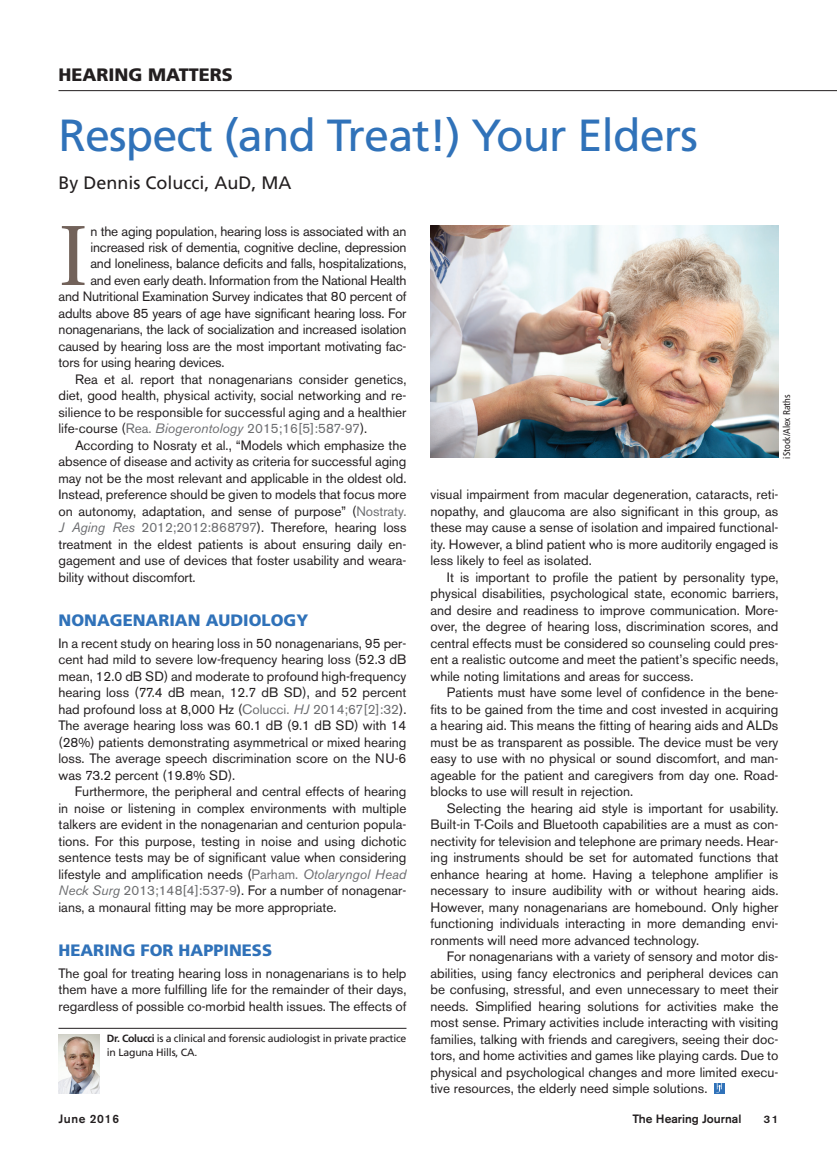
<style>
.page{position:relative;width:837px;height:1161px;background:#fff}
.page>*{position:absolute;margin:0;border:0;box-sizing:border-box;transform-origin:0 0}
.t1{font:84.15px "Stone Serif";color:#72625a}
.t2{font:45px "Frutiger";letter-spacing:-.02em;color:#3072b9}
.t3{font:18px "Frutiger";color:#231f20}
.t4{font:900 18px "Frutiger";color:#231f20}
.t5{font:900 16.5px "Frutiger";color:#3072b9}
.t6{font:13.5px/16.5px "Akzidenz Grotesk BE";letter-spacing:-.005em;color:#231f20;text-align:justify}
.t7{font:13.5px "Akzidenz Grotesk BE";color:#6c6d70}
.t8{font:500 12px "Akzidenz Grotesk BE";color:#231f20}
.t9{font:500 12px "Akzidenz Grotesk BE";letter-spacing:.05em;color:#231f20}
.t10{font:500 10.8px "Akzidenz Grotesk BE";color:#231f20;scale:1.11 1}
.t11{font:10.5px/13.5px "Frutiger";letter-spacing:-.02em;color:#231f20}
.t12{font:condensed 9.75px "Frutiger";color:#231f20}
.s1{color:#231f20}
.s2{font-style:italic}
.s3{color:#6c6d70}
.s4{font-style:italic;color:#6c6d70}
.s5{font-weight:700}
</style>
<div class="page">
<hr style="left:58px;top:90px;width:779px;height:1px;background:#231f20">
<div style="left:714px;top:1083px;width:10px;height:11px;background:#3072b9"></div>
<svg style="left:716px;top:1083px;width:6px;height:10px"></svg>
<hr style="left:58px;top:1028px;width:348px;height:1px;background:#231f20">
<img style="left:58px;top:1035px;width:42px;height:59px">
<img style="left:430px;top:226px;width:348px;height:232px">
<h3 class="t4" style="left:58px;top:64px;width:176px">HEARING MATTERS</h3>
<h2 class="t2" style="left:58px;top:109px;width:641px">Respect (and Treat!) Your Elders</h2>
<h3 class="t3" style="left:58px;top:172px;width:234px">By Dennis Colucci, AuD, MA</h3>
<h1 class="t1" style="left:58px;top:206px;width:31px">I</h1>
<p class="t6" style="left:90px;top:223px;width:318px">n the aging population, hearing loss is associated with an</p>
<p class="t6" style="left:90px;top:239px;width:318px">increased risk of dementia, cognitive decline, depression</p>
<p class="t6" style="left:90px;top:256px;width:318px">and loneliness, balance deficits and falls, hospitalizations,</p>
<p class="t6" style="left:90px;top:272px;width:318px">and even early death. Information from the National Health</p>
<p class="t6" style="left:59px;top:289px;width:350px">and Nutritional Examination Survey indicates that 80 percent of</p>
<p class="t6" style="left:59px;top:305px;width:349px">adults above 85 years of age have significant hearing loss. For</p>
<p class="t6" style="left:59px;top:322px;width:349px">nonagenarians, the lack of socialization and increased isolation</p>
<p class="t6" style="left:59px;top:338px;width:350px">caused by hearing loss are the most important motivating fac-</p>
<p class="t6" style="left:59px;top:355px;width:168px">tors for using hearing devices.</p>
<p class="t6" style="left:75px;top:371px;width:333px">Rea et al. report that nonagenarians consider genetics,</p>
<p class="t6" style="left:59px;top:388px;width:350px">diet, good health, physical activity, social networking and re-</p>
<p class="t6" style="left:59px;top:404px;width:350px">silience to be responsible for successful aging and a healthier</p>
<p class="t7" style="left:59px;top:421px;width:310px"><span class="s1">life-course (</span>Rea. <span class="s2">Biogerontology</span> 2015;16[5]:587-97<span class="s1">).</span></p>
<p class="t6" style="left:75px;top:437px;width:333px">According to Nosraty et al., “Models which emphasize the</p>
<p class="t6" style="left:59px;top:454px;width:350px">absence of disease and activity as criteria for successful aging</p>
<p class="t6" style="left:59px;top:470px;width:349px">may not be the most relevant and applicable in the oldest old.</p>
<p class="t6" style="left:59px;top:487px;width:349px">Instead, preference should be given to models that focus more</p>
<p class="t6" style="left:59px;top:503px;width:349px">on autonomy, adaptation, and sense of purpose” (<span class="s3">Nostraty.</span></p>
<p class="t6" style="left:59px;top:520px;width:350px"><span class="s4">J Aging Res</span> <span class="s3">2012;2012:868797</span>). Therefore, hearing loss</p>
<p class="t6" style="left:59px;top:536px;width:350px">treatment in the eldest patients is about ensuring daily en-</p>
<p class="t6" style="left:59px;top:553px;width:350px">gagement and use of devices that foster usability and weara-</p>
<p class="t6" style="left:59px;top:569px;width:139px">bility without discomfort.</p>
<p class="t5" style="left:58px;top:610px;width:251px">NONAGENARIAN AUDIOLOGY</p>
<p class="t6" style="left:58px;top:635px;width:350px">In a recent study on hearing loss in 50 nonagenarians, 95 per&shy;cent had mild to severe low-frequency hearing loss (52.3 dB mean, 12.0 dB SD) and moderate to profound high-frequency hearing loss (77.4 dB mean, 12.7 dB SD), and 52 percent had profound loss at 8,000 Hz (<span class="s3">Colucci.</span> <span class="s4">HJ</span> <span class="s3">2014;67[2]:32</span>).<br>The average hearing loss was 60.1 dB (9.1 dB SD) with 14 (28%) patients demonstrating asymmetrical or mixed hearing loss. The average speech discrimination score on the NU-6 was 73.2 percent (19.8% SD).</p>
<p class="t6" style="left:58px;top:784px;width:350px;text-indent:16px">Furthermore, the peripheral and central effects of hearing in noise or listening in complex environments with multiple talkers are evident in the nonagenarian and centurion popula&shy;tions. For this purpose, testing in noise and using dichotic sentence tests may be of significant value when considering lifestyle and amplification needs (<span class="s3">Parham.</span> <span class="s4">Otolaryngol Head Neck Surg</span> <span class="s3">2013;148[4]:537-9</span>). For a number of nonagenar&shy;ians, a monaural fitting may be more appropriate.</p>
<p class="t5" style="left:58px;top:940px;width:215px">HEARING FOR HAPPINESS</p>
<p class="t6" style="left:58px;top:965px;width:350px">The goal for treating hearing loss in nonagenarians is to help them have a more fulfilling life for the remainder of their days, regardless of possible co-morbid health issues. The effects of</p>
<p class="t11" style="left:107px;top:1032px;width:301px"><span class="s5">Dr. Colucci</span> is a clinical and forensic audiologist in private practice in Laguna Hills, CA.</p>
<p class="t12" style="left:781px;top:459px;width:66px;rotate:-90deg">iStock/Alex Raths</p>
<p class="t6" style="left:430px;top:487px;width:350px">visual impairment from macular degeneration, cataracts, reti&shy;nopathy, and glaucoma are also significant in this group, as these may cause a sense of isolation and impaired functional&shy;ity. However, a blind patient who is more auditorily engaged is less likely to feel as isolated.</p>
<p class="t6" style="left:430px;top:569px;width:350px;text-indent:16px">It is important to profile the patient by personality type, physical disabilities, psychological state, economic barriers, and desire and readiness to improve communication. More&shy;over, the degree of hearing loss, discrimination scores, and central effects must be considered so counseling could pres&shy;ent a realistic outcome and meet the patient’s specific needs, while noting limitations and areas for success.</p>
<p class="t6" style="left:430px;top:685px;width:350px;text-indent:16px">Patients must have some level of confidence in the bene&shy;fits to be gained from the time and cost invested in acquiring a hearing aid. This means the fitting of hearing aids and ALDs must be as transparent as possible. The device must be very easy to use with no physical or sound discomfort, and man&shy;ageable for the patient and caregivers from day one. Road&shy;blocks to use will result in rejection.</p>
<p class="t6" style="left:430px;top:800px;width:350px;text-indent:16px">Selecting the hearing aid style is important for usability.<br>Built-in T-Coils and Bluetooth capabilities are a must as con&shy;nectivity for television and telephone are primary needs. Hear&shy;ing instruments should be set for automated functions that enhance hearing at home. Having a telephone amplifier is necessary to insure audibility with or without hearing aids.<br>However, many nonagenarians are homebound. Only higher functioning individuals interacting in more demanding envi&shy;ronments will need more advanced technology.</p>
<p class="t6" style="left:430px;top:948px;width:350px;text-indent:16px">For nonagenarians with a variety of sensory and motor dis&shy;abilities, using fancy electronics and peripheral devices can be confusing, stressful, and even unnecessary to meet their needs. Simplified hearing solutions for activities make the most sense. Primary activities include interacting with visiting families, talking with friends and caregivers, seeing their doc&shy;tors, and home activities and games like playing cards. Due to physical and psychological changes and more limited execu&shy;tive resources, the elderly need simple solutions.</p>
<p class="t9" style="left:58px;top:1111px;width:62px">June 2016</p>
<p class="t8" style="left:632px;top:1111px;width:110px">The Hearing Journal</p>
<p class="t10" style="left:764px;top:1112px;width:15px">31</p>
</div>
